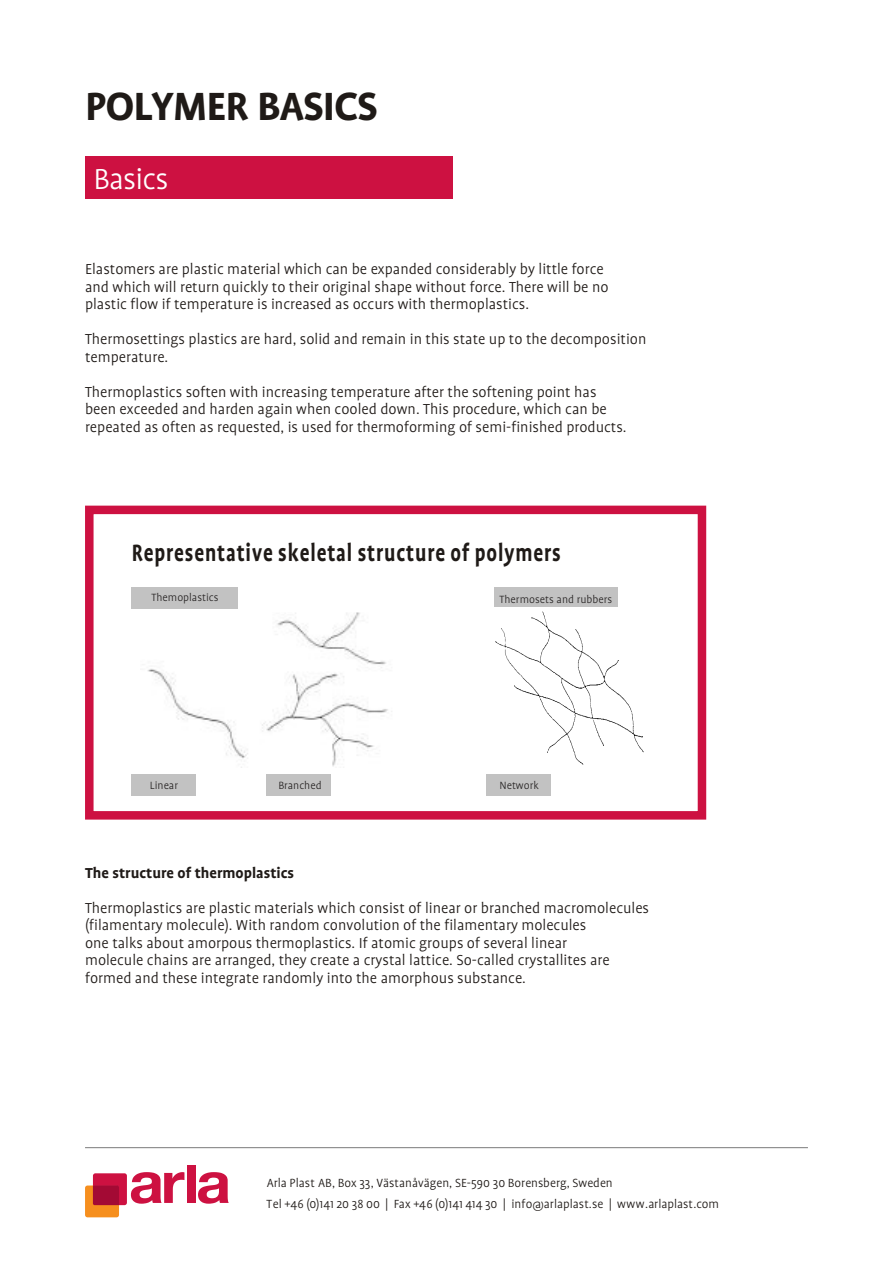
<style>
.page{position:relative;width:893px;height:1263px;background:#fff}
.page>*{position:absolute;margin:0;border:0;box-sizing:border-box;transform-origin:0 0}
.t1{font:45px "Profile Bold CE";letter-spacing:-.025em;color:#1f1a17}
.t2{font:33px "Profile Light CE";letter-spacing:-.025em;color:#fff}
.t3{font:27px "Profile Bold CE";letter-spacing:.04em;color:#1f1a17;scale:.8 1}
.t4{font:16.5px/17.5px "Profile Light CE";color:#1f1a17}
.t5{font:16.5px "Profile Bold CE";color:#1f1a17}
.t6{font:13.5px/20.7px "Profile Light CE";color:#1f1a17}
.t7{font:12px "Profile Light CE";color:#292626}
</style>
<div class="page">
<div style="left:85px;top:506px;width:621px;height:314px;border:9px solid #cd1141"></div>
<div style="left:85px;top:156px;width:368px;height:43px;background:#cd1141"></div>
<div style="left:486px;top:775px;width:65px;height:21px;background:#c2c2c2"></div>
<div style="left:266px;top:775px;width:64px;height:21px;background:#c2c2c2"></div>
<div style="left:494px;top:587px;width:123px;height:22px;background:#c2c2c2"></div>
<div style="left:132px;top:587px;width:106px;height:22px;background:#c2c2c2"></div>
<img style="left:147px;top:613px;width:245px;height:155px">
<img style="left:494px;top:607px;width:150px;height:158px">
<div style="left:132px;top:775px;width:64px;height:21px;background:#c2c2c2"></div>
<hr style="left:85px;top:1147px;width:723px;height:1px;background:#828282">
<div style="left:187px;top:1165px;width:8px;height:38px;background:#cd1141"></div>
<svg style="left:198px;top:1172px;width:31px;height:32px"></svg>
<svg style="left:85px;top:1172px;width:99px;height:45px"></svg>
<h1 class="t1" style="left:85px;top:85px;width:294px">POLYMER BASICS</h1>
<h2 class="t2" style="left:94px;top:163px;width:76px">Basics</h2>
<p class="t4" style="left:85px;top:261px;width:525px">Elastomers are plastic material which can be expanded considerably by little force and which will return quickly to their original shape without force. There will be no plastic flow if temperature is increased as occurs with thermoplastics.</p>
<p class="t4" style="left:85px;top:331px;width:563px">Thermosettings plastics are hard, solid and remain in this state up to the decomposition temperature.</p>
<p class="t4" style="left:85px;top:383px;width:543px">Thermoplastics soften with increasing temperature after the softening point has been exceeded and harden again when cooled down. This procedure, which can be repeated as often as requested, is used for thermoforming of semi-finished products.</p>
<h3 class="t3" style="left:132px;top:540px;width:538px">Representative skeletal structure of polymers</h3>
<p class="t7" style="left:152px;top:591px;width:69px">Themoplastics</p>
<p class="t7" style="left:499px;top:594px;width:114px">Thermosets and rubbers</p>
<p class="t7" style="left:150px;top:780px;width:30px">Linear</p>
<p class="t7" style="left:278px;top:779px;width:45px">Branched</p>
<p class="t7" style="left:499px;top:779px;width:41px">Network</p>
<p class="t5" style="left:85px;top:865px;width:211px">The structure of thermoplastics</p>
<p class="t4" style="left:85px;top:899px;width:566px">Thermoplastics are plastic materials which consist of linear or branched macromolecules (filamentary molecule). With random convolution of the filamentary molecules<br>one talks about amorpous thermoplastics. If atomic groups of several linear<br>molecule chains are arranged, they create a crystal lattice. So-called crystallites are formed and these integrate randomly into the amorphous substance.</p>
<p class="t6" style="left:266px;top:1173px;width:454px">Arla Plast AB, Box 33, Västanavägen, SE-590 30 Borensberg, Sweden<br>Tel +46 (0)141 20 38 00 | Fax +46 (0)141 414 30 | info@arlaplast.se | www.arlaplast.com</p>
</div>
